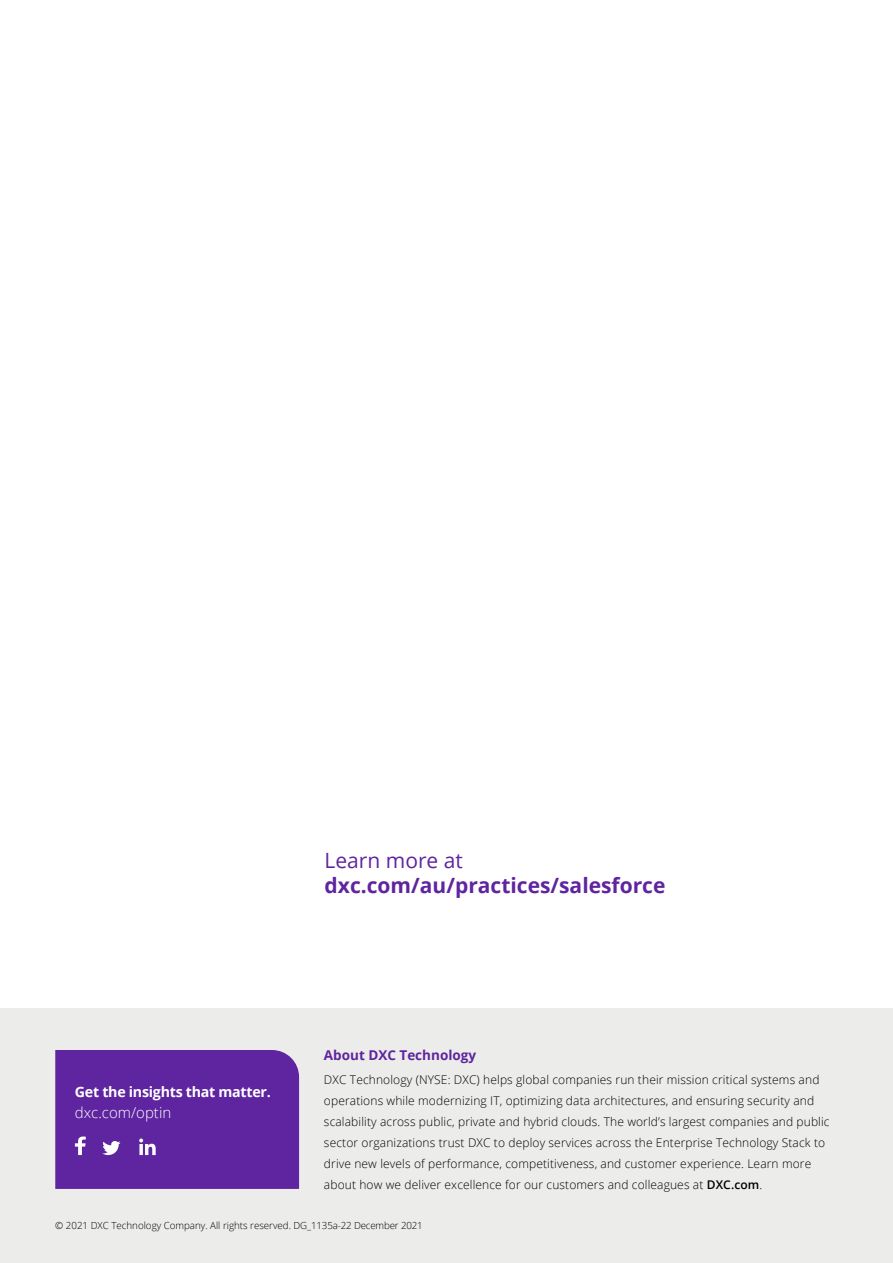
<style>
.page{position:relative;width:893px;height:1263px;background:#fff}
.page>*{position:absolute;margin:0;border:0;box-sizing:border-box;transform-origin:0 0}
.URL{font:700 21px "Open Sans";color:#5f249f}
.t1{font:21px "Open Sans";color:#5f249f}
.DXC_Opt-In_url{font:300 15px "Open Sans";color:#fff}
.Get_the_Insights{font:700 14.25px "Open Sans";letter-spacing:-.02em;color:#fff}
.Boilerplate_-_About{font:700 13.5px "Open Sans";color:#5f249f}
.Boidlerplate_-_Body{font:300 12px/21px "Open Sans";letter-spacing:.01em;color:#000}
.Copyright{font:300 9.75px "Open Sans";color:#000}
.s1{font-weight:600}
</style>
<div class="page">
<div style="left:0;top:1008px;width:893px;height:255px;background:#ececeb"></div>
<div style="left:55px;top:1050px;width:244px;height:139px;background:#5f249f"></div>
<p class="t1" style="left:325px;top:846px;width:140px">Learn more at</p>
<p class="URL" style="left:325px;top:871px;width:342px">dxc.com/au/practices/salesforce</p>
<p class="Get_the_Insights" style="left:75px;top:1082px;width:197px">Get the insights that matter.</p>
<p class="DXC_Opt-In_url" style="left:75px;top:1102px;width:98px">dxc.com/optin</p>
<p class="Boilerplate_-_About" style="left:324px;top:1046px;width:154px">About DXC Technology</p>
<p class="Boidlerplate_-_Body" style="left:324px;top:1068px;width:507px">DXC Technology (NYSE: DXC) helps global companies run their mission critical systems and operations while modernizing IT, optimizing data architectures, and ensuring security and scalability across public, private and hybrid clouds. The world’s largest companies and public sector organizations trust DXC to deploy services across the Enterprise Technology Stack to drive new levels of performance, competitiveness, and customer experience. Learn more about how we deliver excellence for our customers and colleagues at <span class="s1">DXC.com</span>.</p>
<p class="Copyright" style="left:55px;top:1218px;width:369px">© 2021 DXC Technology Company. All rights reserved. DG_1135a-22 December 2021</p>
</div>
